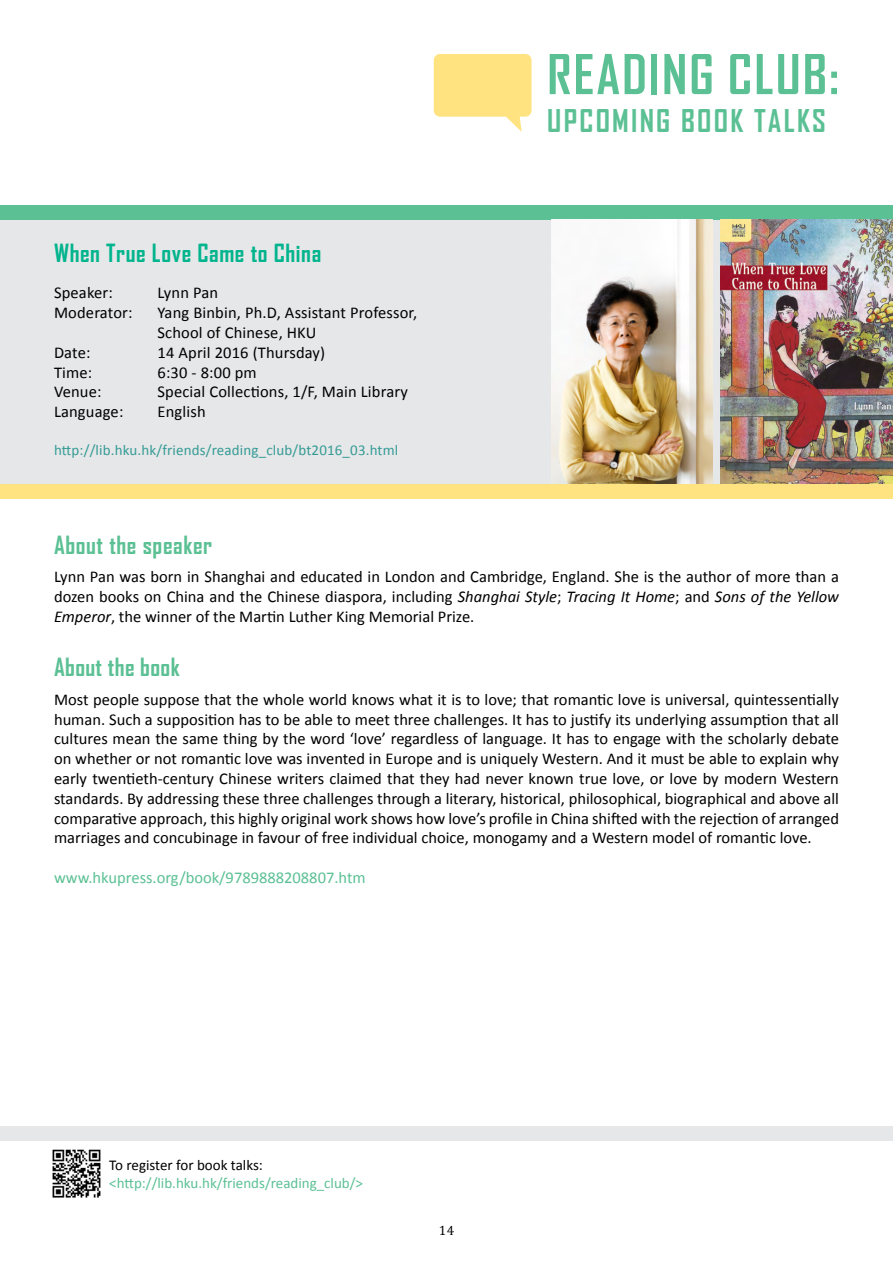
<style>
.page{position:relative;width:893px;height:1263px;background:#fff}
.page>*{position:absolute;margin:0;border:0;box-sizing:border-box;transform-origin:0 0}
.t1{font:700 52.5px "Agency FB";letter-spacing:.04em;color:#5bc094}
.t2{font:700 30px "Agency FB";letter-spacing:.075em;color:#5bc094}
.t3{font:700 24px "Agency FB";letter-spacing:.025em;color:#5bc094}
.t4{font:700 24px "Agency FB";letter-spacing:.025em;color:#00b48d}
.t5{font:16.5px/19.8px "Calibri";letter-spacing:.01em;color:#000;text-align:justify}
.t6{font:16.5px "Calibri";color:#5bc094}
.t7{font:15px/18px "Calibri";color:#5bc094}
.t8{font:15px "Calibri";letter-spacing:.01em;color:#359b96}
.t9{font:13.5px "Cambria";color:#000}
.s1{font-style:italic}
.s2{color:#000}
</style>
<div class="page">
<div style="left:0;top:212px;width:893px;height:280px;background:#e6e7e8"></div>
<svg style="left:434px;top:54px;width:97px;height:78px"></svg>
<div style="left:0;top:205px;width:893px;height:14px;background:#5bc094"></div>
<img style="left:551px;top:219px;width:162px;height:265px">
<img style="left:720px;top:219px;width:173px;height:265px">
<div style="left:0;top:484px;width:893px;height:15px;background:#ffe380"></div>
<div style="left:0;top:1125px;width:893px;height:15px;background:#e6e7e8"></div>
<img style="left:52px;top:1149px;width:49px;height:49px">
<p class="t4" style="left:54px;top:238px;width:269px">When True Love Came to China</p>
<p class="t5" style="left:54px;top:283px;width:60px">Speaker:</p>
<p class="t5" style="left:158px;top:283px;width:62px">Lynn Pan</p>
<p class="t5" style="left:54px;top:303px;width:80px">Moderator:</p>
<p class="t5" style="left:158px;top:303px;width:261px">Yang Binbin, Ph.D, Assistant Professor,<br>School of Chinese, HKU</p>
<p class="t5" style="left:54px;top:342px;width:38px">Date:</p>
<p class="t5" style="left:158px;top:342px;width:169px">14 April 2016 (Thursday)</p>
<p class="t5" style="left:54px;top:362px;width:40px">Time:</p>
<p class="t5" style="left:158px;top:362px;width:101px">6:30 - 8:00 pm</p>
<p class="t5" style="left:54px;top:382px;width:49px">Venue:</p>
<p class="t5" style="left:158px;top:382px;width:252px">Special Collections, 1/F, Main Library</p>
<p class="t5" style="left:54px;top:402px;width:71px">Language:</p>
<p class="t5" style="left:158px;top:402px;width:50px">English</p>
<p class="t8" style="left:54px;top:441px;width:346px">http://lib.hku.hk/friends/reading_club/bt2016_03.html</p>
<h1 class="t1" style="left:547px;top:42px;width:293px">READING CLUB:</h1>
<h1 class="t2" style="left:547px;top:102px;width:280px">UPCOMING BOOK TALKS</h1>
<p class="t3" style="left:54px;top:530px;width:160px">About the speaker</p>
<p class="t5" style="left:54px;top:567px;width:786px">Lynn Pan was born in Shanghai and educated in London and Cambridge, England. She is the author of more than a dozen books on China and the Chinese diaspora, including <span class="s1">Shanghai Style</span>; <span class="s1">Tracing It Home</span>; and <span class="s1">Sons of the Yellow Emperor</span>, the winner of the Martin Luther King Memorial Prize.</p>
<p class="t3" style="left:54px;top:652px;width:127px">About the book</p>
<p class="t5" style="left:54px;top:689px;width:786px">Most people suppose that the whole world knows what it is to love; that romantic love is universal, quintessentially human. Such a supposition has to be able to meet three challenges. It has to justify its underlying assumption that all cultures mean the same thing by the word ‘love’ regardless of language. It has to engage with the scholarly debate on whether or not romantic love was invented in Europe and is uniquely Western. And it must be able to explain why early twentieth-century Chinese writers claimed that they had never known true love, or love by modern Western standards. By addressing these three challenges through a literary, historical, philosophical, biographical and above all comparative approach, this highly original work shows how love’s profile in China shifted with the rejection of arranged marriages and concubinage in favour of free individual choice, monogamy and a Western model of romantic love.</p>
<p class="t6" style="left:54px;top:867px;width:313px">www.hkupress.org/book/9789888208807.htm</p>
<p class="t7" style="left:109px;top:1156px;width:255px"><span class="s2">To register for book talks: </span>&lt;http://lib.hku.hk/friends/reading_club/&gt;</p>
<p class="t9" style="left:439px;top:1223px;width:17px">14</p>
</div>
